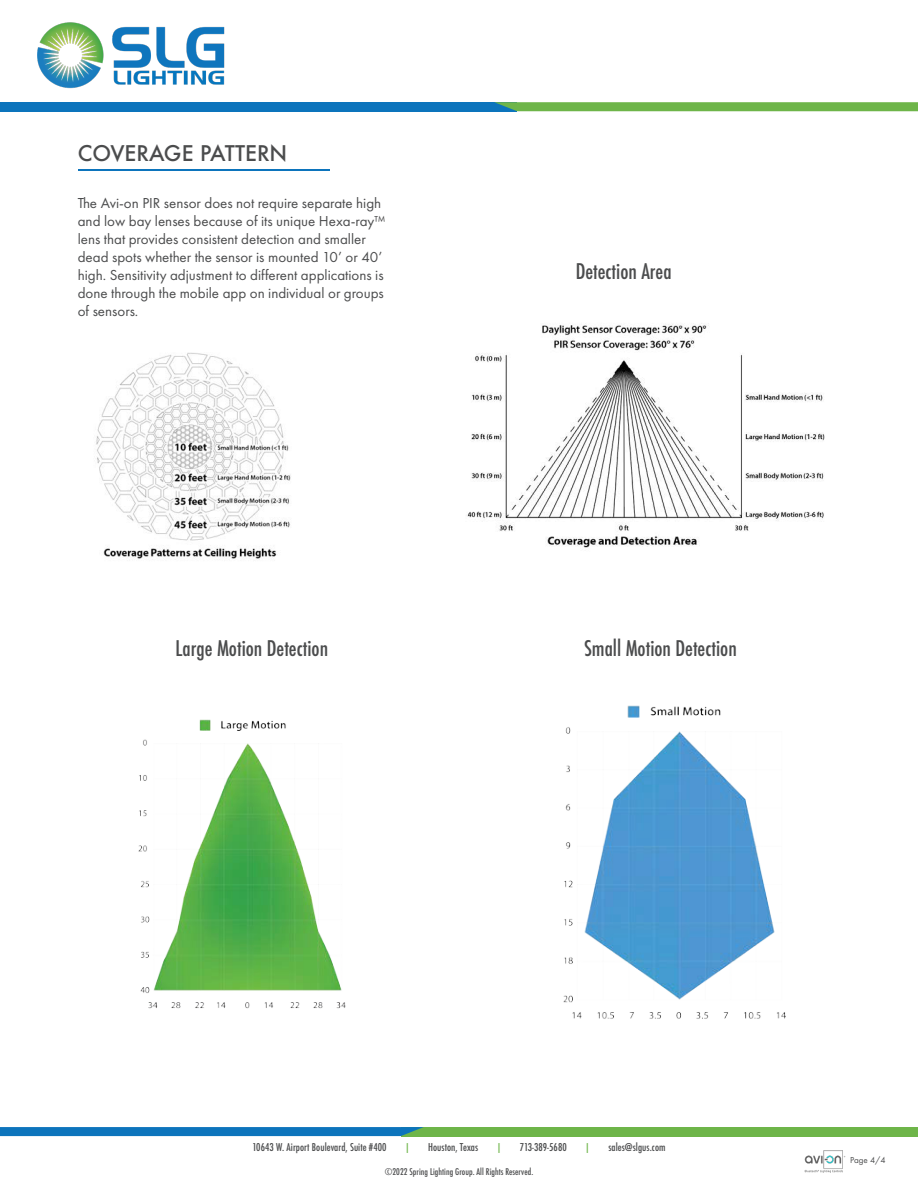
<style>
.page{position:relative;width:918px;height:1188px;background:#fff}
.page>*{position:absolute;margin:0;border:0;box-sizing:border-box;transform-origin:0 0}
.Body_Text{font:500 condensed 21px "Futura";color:#4b4c4d}
.Product_Name_Heading{font:500 21px "Futura";color:#4b4c4d}
.Body_Text-2{font:15px/18px "Futura PT";color:#4b4c4d}
.t1{font:500 condensed 10.5px "Futura";letter-spacing:.005em;color:#4b4c4d}
.t2{font:500 condensed 10.5px "Futura";color:#6eb549}
.t3{font:500 condensed 9px "Futura";letter-spacing:.005em;color:#4b4c4d}
.t4{font:9px "Futura PT";color:#4b4c4d}
</style>
<div class="page">
<div style="left:0;top:102px;width:517px;height:9px;background:#0c74bc"></div>
<svg style="left:494px;top:102px;width:424px;height:9px;background:#6eb450"></svg>
<img style="left:37px;top:22px;width:188px;height:67px">
<div style="left:401px;top:1127px;width:517px;height:9px;background:#6eb549"></div>
<svg style="left:0;top:1127px;width:423px;height:9px;background:#1076b9"></svg>
<hr style="left:78px;top:169px;width:251px;height:2px;background:#0c74bc">
<img style="left:96px;top:353px;width:195px;height:206px">
<img style="left:467px;top:323px;width:358px;height:225px">
<img style="left:138px;top:719px;width:208px;height:290px">
<img style="left:563px;top:705px;width:223px;height:314px">
<img style="left:805px;top:1151px;width:40px;height:21px">
<p class="Product_Name_Heading" style="left:78px;top:139px;width:211px">COVERAGE PATTERN</p>
<p class="Body_Text-2" style="left:78px;top:194px;width:309px">The Avi-on PIR sensor does not require separate high and low bay lenses because of its unique Hexa-ray™ lens that provides consistent detection and smaller dead spots whether the sensor is mounted 10’ or 40’ high. Sensitivity adjustment to different applications is done through the mobile app on individual or groups of sensors.</p>
<p class="Body_Text" style="left:576px;top:258px;width:97px">Detection Area</p>
<p class="Body_Text" style="left:176px;top:635px;width:154px">Large Motion Detection</p>
<p class="Body_Text" style="left:584px;top:635px;width:154px">Small Motion Detection</p>
<p class="t1" style="left:252px;top:1141px;width:136px">10643 W. Airport Boulevard, Suite #400</p>
<p class="t2" style="left:404px;top:1141px;width:7px">|</p>
<p class="t1" style="left:428px;top:1141px;width:51px">Houston, Texas</p>
<p class="t2" style="left:496px;top:1141px;width:7px">|</p>
<p class="t1" style="left:520px;top:1141px;width:48px">713-389-5680</p>
<p class="t2" style="left:585px;top:1141px;width:7px">|</p>
<p class="t1" style="left:608px;top:1141px;width:59px">sales@slgus.com</p>
<p class="t3" style="left:385px;top:1166px;width:150px">©2022 Spring Lighting Group. All Rights Reserved.</p>
<p class="t4" style="left:850px;top:1154px;width:37px">Page 4/4</p>
</div>
